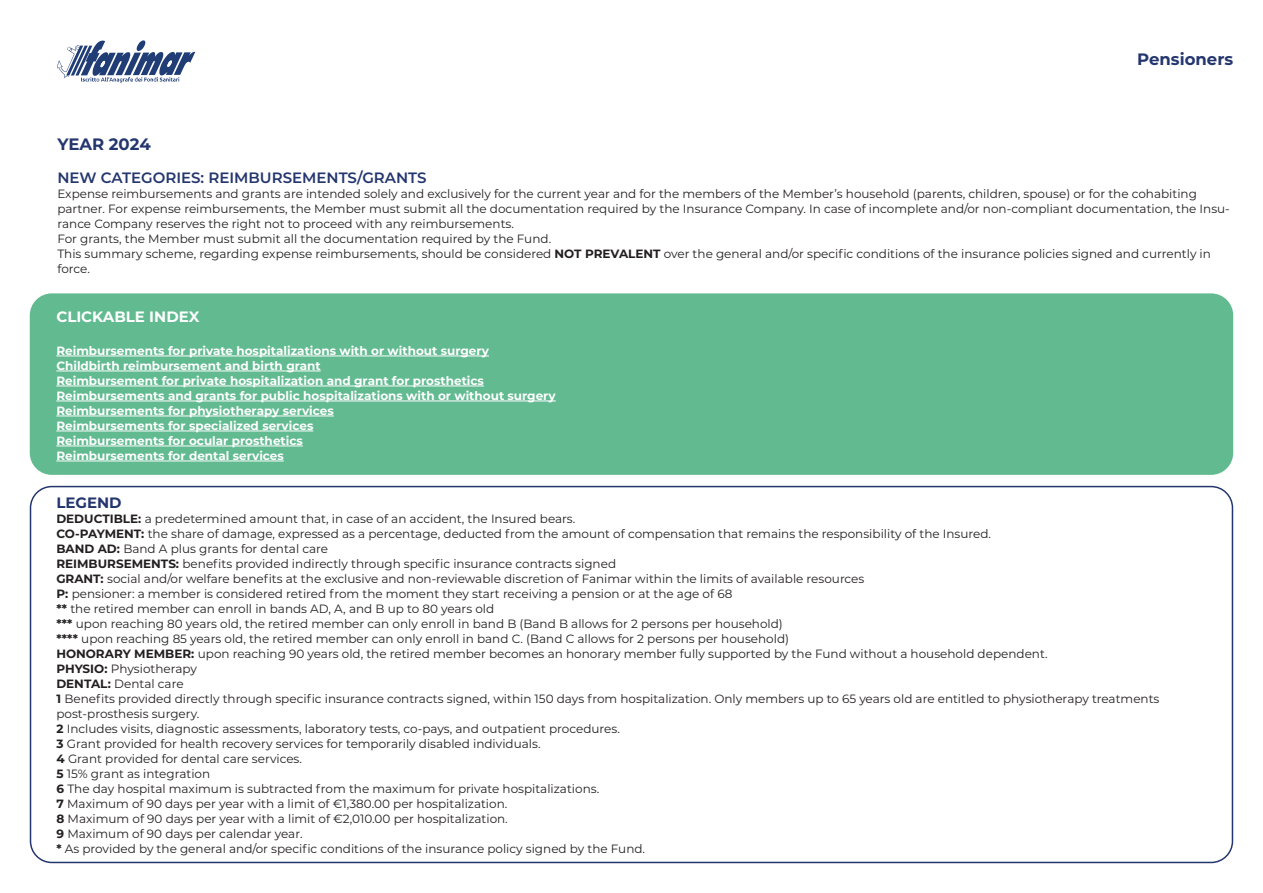
<style>
.page{position:relative;width:1263px;height:893px;background:#fff}
.page>*{position:absolute;margin:0;border:0;box-sizing:border-box;transform-origin:0 0}
.t1{font:700 16.5px "Montserrat";color:#24366e}
.t2{font:600 15px "Montserrat";color:#24366e}
.t3{font:700 15px "Montserrat";color:#fff}
.t4{font:700 15px "Montserrat";color:#24366e}
.t5{font:12px/15px "Montserrat";color:#231f20}
.t6{font:700 12px "Montserrat";color:#fff}
.s1{font-weight:700}
</style>
<div class="page">
<svg style="left:57px;top:40px;width:138px;height:43px"></svg>
<div style="left:30px;top:486px;width:1203px;height:377px;border:2px solid #24366e;border-radius:21px"></div>
<div style="left:31px;top:294px;width:1201px;height:180px;background:#61ba90;border-radius:21px"></div>
<div style="left:30px;top:293px;width:1203px;height:182px;border:2px solid #61ba90;border-radius:21px"></div>
<hr style="left:56px;top:356px;width:433px;height:1px;background:#fff">
<hr style="left:56px;top:371px;width:265px;height:1px;background:#fff">
<hr style="left:56px;top:386px;width:428px;height:1px;background:#fff">
<hr style="left:56px;top:401px;width:500px;height:1px;background:#fff">
<hr style="left:56px;top:416px;width:278px;height:1px;background:#fff">
<hr style="left:56px;top:431px;width:257px;height:1px;background:#fff">
<hr style="left:56px;top:446px;width:247px;height:1px;background:#fff">
<hr style="left:56px;top:461px;width:228px;height:1px;background:#fff">
<p class="t1" style="left:1137px;top:48px;width:97px">Pensioners</p>
<p class="t1" style="left:57px;top:132px;width:91px">YEAR 2024</p>
<p class="t2" style="left:57px;top:167px;width:371px">NEW CATEGORIES: REIMBURSEMENTS/GRANTS</p>
<p class="t5" style="left:57px;top:186px;width:1141px">Expense reimbursements and grants are intended solely and exclusively for the current year and for the members of the Member’s household (parents, children, spouse) or for the cohabiting</p>
<p class="t5" style="left:57px;top:201px;width:1174px">partner. For expense reimbursements, the Member must submit all the documentation required by the Insurance Company. In case of incomplete and/or non-compliant documentation, the Insu&shy;rance Company reserves the right not to proceed with any reimbursements.</p>
<p class="t5" style="left:57px;top:231px;width:495px">For grants, the Member must submit all the documentation required by the Fund.</p>
<p class="t5" style="left:57px;top:246px;width:1155px">This summary scheme, regarding expense reimbursements, should be considered <span class="s1">NOT PREVALENT</span> over the general and/or specific conditions of the insurance policies signed and currently in force.</p>
<p class="t3" style="left:56px;top:306px;width:145px">CLICKABLE INDEX</p>
<p class="t6" style="left:56px;top:342px;width:434px">Reimbursements for private hospitalizations with or without surgery</p>
<p class="t6" style="left:56px;top:357px;width:266px">Childbirth reimbursement and birth grant</p>
<p class="t6" style="left:56px;top:372px;width:429px">Reimbursement for private hospitalization and grant for prosthetics</p>
<p class="t6" style="left:56px;top:387px;width:501px">Reimbursements and grants for public hospitalizations with or without surgery</p>
<p class="t6" style="left:56px;top:402px;width:279px">Reimbursements for physiotherapy services</p>
<p class="t6" style="left:56px;top:417px;width:259px">Reimbursements for specialized services</p>
<p class="t6" style="left:56px;top:432px;width:248px">Reimbursements for ocular prosthetics</p>
<p class="t6" style="left:56px;top:447px;width:229px">Reimbursements for dental services</p>
<p class="t4" style="left:56px;top:491px;width:67px">LEGEND</p>
<p class="t5" style="left:56px;top:510px;width:520px"><span class="s1">DEDUCTIBLE:</span> a predetermined amount that, in case of an accident, the Insured bears.</p>
<p class="t5" style="left:56px;top:525px;width:936px"><span class="s1">CO-PAYMENT:</span> the share of damage, expressed as a percentage, deducted from the amount of compensation that remains the responsibility of the Insured.</p>
<p class="t5" style="left:56px;top:540px;width:273px"><span class="s1">BAND AD:</span> Band A plus grants for dental care</p>
<p class="t5" style="left:56px;top:555px;width:561px"><span class="s1">REIMBURSEMENTS:</span> benefits provided indirectly through specific insurance contracts signed</p>
<p class="t5" style="left:56px;top:570px;width:809px"><span class="s1">GRANT:</span> social and/or welfare benefits at the exclusive and non-reviewable discretion of Fanimar within the limits of available resources</p>
<p class="t5" style="left:56px;top:585px;width:677px"><span class="s1">P:</span> pensioner: a member is considered retired from the moment they start receiving a pension or at the age of 68</p>
<p class="t5" style="left:56px;top:600px;width:439px"><span class="s1">**</span> the retired member can enroll in bands AD, A, and B up to 80 years old</p>
<p class="t5" style="left:56px;top:615px;width:728px"><span class="s1">***</span> upon reaching 80 years old, the retired member can only enroll in band B (Band B allows for 2 persons per household)</p>
<p class="t5" style="left:56px;top:630px;width:734px"><span class="s1">****</span> upon reaching 85 years old, the retired member can only enroll in band C. (Band C allows for 2 persons per household)</p>
<p class="t5" style="left:56px;top:645px;width:993px"><span class="s1">HONORARY MEMBER:</span> upon reaching 90 years old, the retired member becomes an honorary member fully supported by the Fund without a household dependent.</p>
<p class="t5" style="left:56px;top:660px;width:142px"><span class="s1">PHYSIO:</span> Physiotherapy</p>
<p class="t5" style="left:56px;top:675px;width:129px"><span class="s1">DENTAL:</span> Dental care</p>
<p class="t5" style="left:56px;top:690px;width:1104px"><span class="s1">1</span> Benefits provided directly through specific insurance contracts signed, within 150 days from hospitalization. Only members up to 65 years old are entitled to physiotherapy treatments post-prosthesis surgery.</p>
<p class="t5" style="left:56px;top:720px;width:565px"><span class="s1">2</span> Includes visits, diagnostic assessments, laboratory tests, co-pays, and outpatient procedures.</p>
<p class="t5" style="left:56px;top:735px;width:486px"><span class="s1">3</span> Grant provided for health recovery services for temporarily disabled individuals.</p>
<p class="t5" style="left:56px;top:750px;width:247px"><span class="s1">4</span> Grant provided for dental care services.</p>
<p class="t5" style="left:56px;top:765px;width:155px"><span class="s1">5</span> 15% grant as integration</p>
<p class="t5" style="left:56px;top:780px;width:544px"><span class="s1">6</span> The day hospital maximum is subtracted from the maximum for private hospitalizations.</p>
<p class="t5" style="left:56px;top:795px;width:453px"><span class="s1">7</span> Maximum of 90 days per year with a limit of €1,380.00 per hospitalization.</p>
<p class="t5" style="left:56px;top:810px;width:453px"><span class="s1">8</span> Maximum of 90 days per year with a limit of €2,010.00 per hospitalization.</p>
<p class="t5" style="left:56px;top:825px;width:248px"><span class="s1">9</span> Maximum of 90 days per calendar year.</p>
<p class="t5" style="left:56px;top:840px;width:590px"><span class="s1">*</span> As provided by the general and/or specific conditions of the insurance policy signed by the Fund.</p>
</div>
